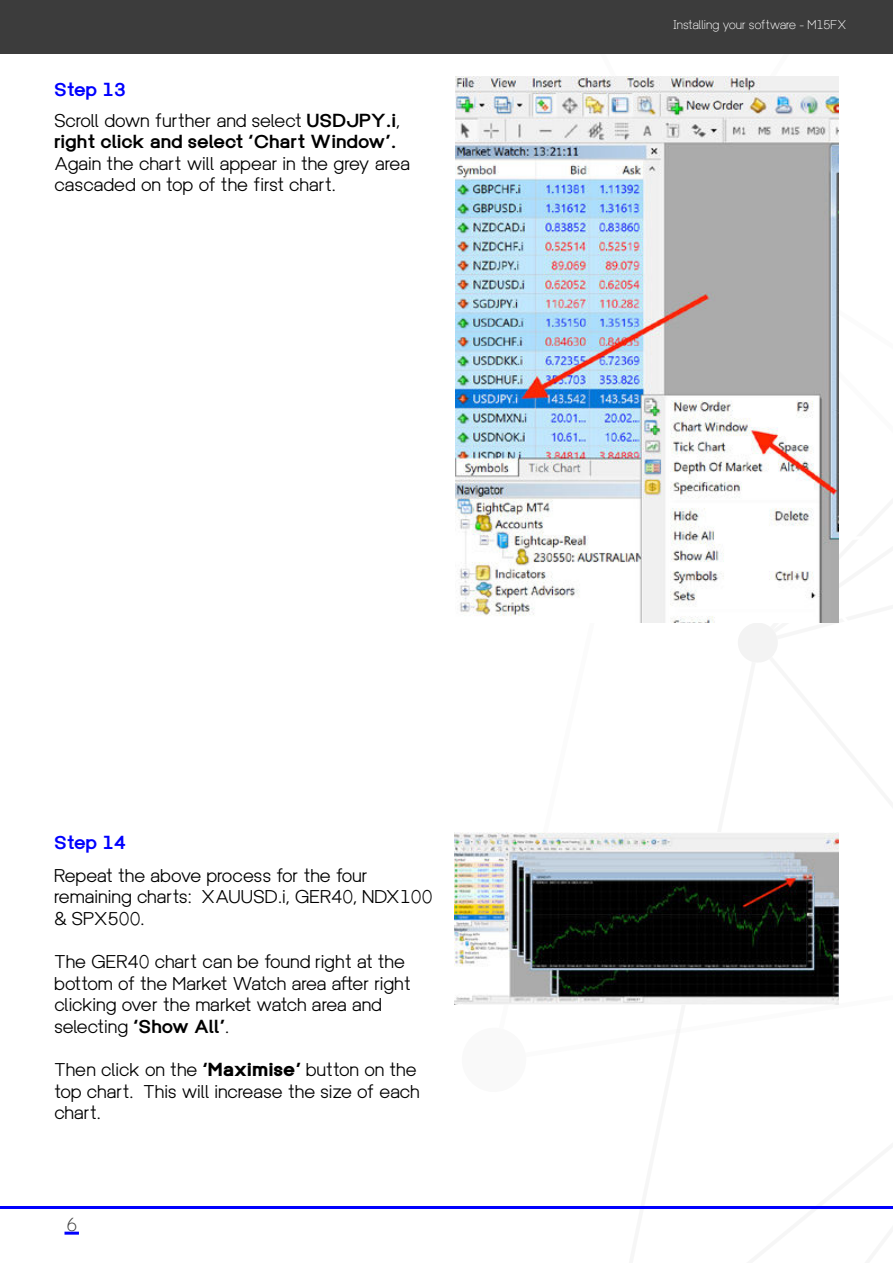
<style>
.page{position:relative;width:893px;height:1263px;background:#fff}
.page>*{position:absolute;margin:0;border:0;box-sizing:border-box;transform-origin:0 0}
.t1{font:18px/21.6px "Univa Nova";letter-spacing:-.03em;color:#000}
.t2{font:700 18px "Univa Nova";letter-spacing:-.03em;color:#000}
.t3{font:700 18px "Univa Nova";letter-spacing:-.015em;color:#0000fe}
.t4{font:300 18px "Univa Nova";color:#3c3c3c}
.t5{font:300 12px "Univa Nova";letter-spacing:-.03em;color:#fff}
.s1{font-weight:700;color:#0000fe}
.s2{font-weight:700}
.s3{font-weight:800}
</style>
<div class="page">
<hr style="left:0;top:1206px;width:893px;height:3px;background:#0000fe">
<hr style="left:65px;top:1232px;width:14px;height:3px;background:#0000fe">
<div style="left:0;top:0;width:893px;height:54px;background:#3c3c3c"></div>
<img style="left:455px;top:833px;width:384px;height:172px">
<img style="left:455px;top:76px;width:384px;height:546px">
<p class="t1" style="left:54px;top:73px;width:348px;line-height:30.8px"><span class="s1">Step 13<br></span>Scroll down further and select <span class="s2">USDJPY.i</span>,</p>
<p class="t2" style="left:54px;top:129px;width:344px">right click and select ‘Chart Window’.</p>
<p class="t1" style="left:54px;top:152px;width:357px">Again the chart will appear in the grey area cascaded on top of the first chart.</p>
<p class="t5" style="left:673px;top:20px;width:175px">Installing your software - M15FX</p>
<p class="t3" style="left:54px;top:830px;width:73px">Step 14</p>
<p class="t1" style="left:54px;top:863px;width:380px">Repeat the above process for the four remaining charts: XAUUSD.i, GER40, NDX100 &amp; SPX500.</p>
<p class="t1" style="left:54px;top:950px;width:358px">The GER40 chart can be found right at the bottom of the Market Watch area after right clicking over the market watch area and selecting <span class="s2">‘Show All’</span>.</p>
<p class="t1" style="left:54px;top:1058px;width:367px">Then click on the <span class="s3">‘Maximise’</span> button on the top chart. This will increase the size of each chart.</p>
<p class="t4" style="left:66px;top:1217px;width:12px">6</p>
</div>
